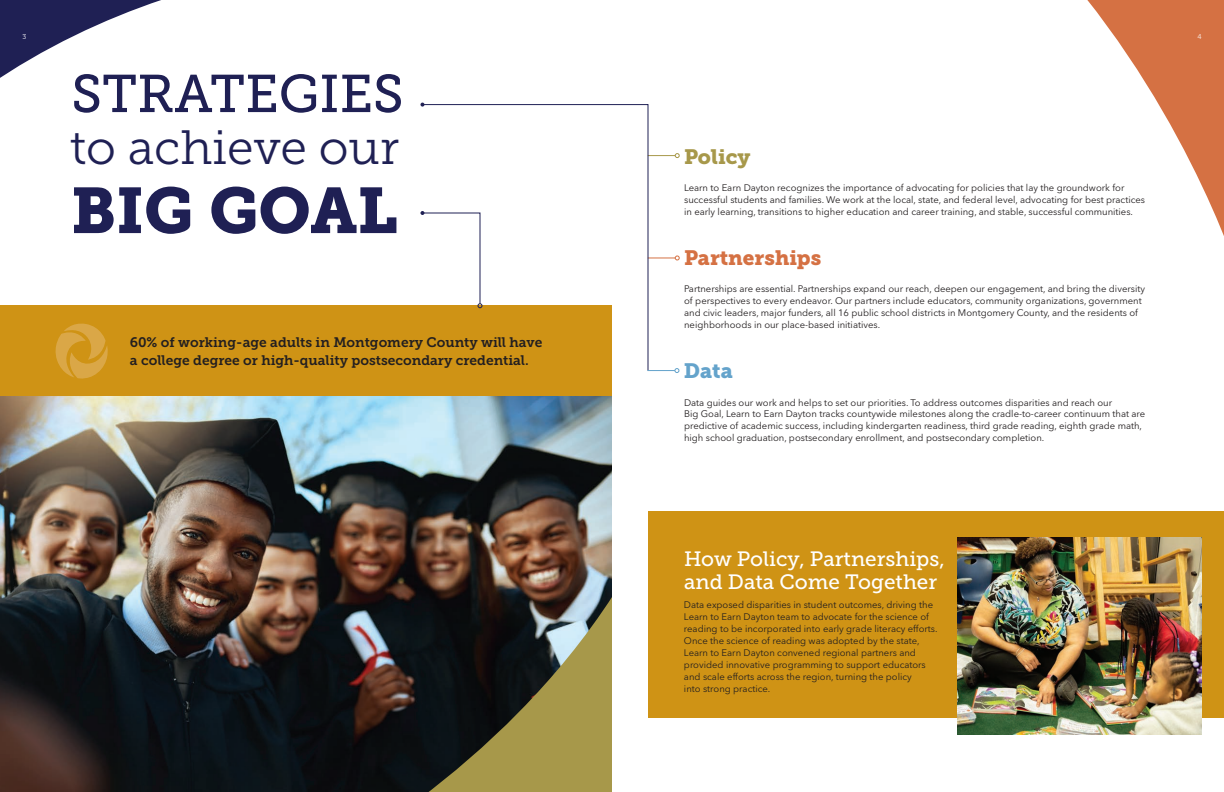
<style>
.page{position:relative;width:1224px;height:792px;background:#fff}
.page>*{position:absolute;margin:0;border:0;box-sizing:border-box;transform-origin:0 0}
.t1{font:64px "Museo Slab 900";color:#1f2054}
.t2{font:53px "Museo Slab 500";color:#1f2054}
.t3{font:48px "Museo Slab 300";color:#1f2054}
.t4{font:20.7px/23px "Museo Slab 500";color:#fff}
.t5{font:20.7px "Museo Slab 900";color:#d57143}
.t6{font:20.7px "Museo Slab 900";color:#a7984a}
.t7{font:20.7px "Museo Slab 900";color:#64a3cb}
.t8{font:13.7px/17.2px "Museo Slab 700";color:#231f20}
.t9{font:9.5px/12px "Avenir Next LT Pro";color:#231f20}
.t10{font:7px "Museo Slab 500";color:#fff}
</style>
<div class="page">
<div style="left:648px;top:512px;width:576px;height:206px;background:#cf9315"></div>
<img style="left:0;top:396px;width:612px;height:396px">
<svg style="left:0;top:0;width:161px;height:78px"></svg>
<svg style="left:489px;top:584px;width:123px;height:208px;background:#766f45"></svg>
<svg style="left:407px;top:584px;width:82px;height:208px;background:#1b1c17"></svg>
<svg style="left:1087px;top:0;width:137px;height:236px"></svg>
<img style="left:958px;top:537px;width:243px;height:197px">
<div style="left:0;top:306px;width:612px;height:90px;background:#cf9315"></div>
<svg style="left:55px;top:323px;width:53px;height:56px"></svg>
<svg style="left:649px;top:153px;width:31px;height:5px"></svg>
<svg style="left:649px;top:255px;width:31px;height:5px"></svg>
<svg style="left:424px;top:104px;width:225px;height:264px"></svg>
<svg style="left:420px;top:103px;width:4px;height:4px"></svg>
<svg style="left:420px;top:211px;width:62px;height:97px"></svg>
<svg style="left:647px;top:368px;width:32px;height:5px"></svg>
<p class="t10" style="left:22px;top:32px;width:5px">3</p>
<p class="t10" style="left:1198px;top:32px;width:6px">4</p>
<h2 class="t2" style="left:71px;top:64px;width:334px">STRATEGIES</h2>
<h3 class="t3" style="left:70px;top:121px;width:331px">to achieve our</h3>
<h1 class="t1" style="left:71px;top:174px;width:328px">BIG GOAL</h1>
<h3 class="t8" style="left:130px;top:334px;width:414px">60% of working-age adults in Montgomery County will have a college degree or high-quality postsecondary credential.</h3>
<h3 class="t6" style="left:684px;top:145px;width:68px">Policy</h3>
<p class="t9" style="left:684px;top:182px;width:463px">Learn to Earn Dayton recognizes the importance of advocating for policies that lay the groundwork for successful students and families. We work at the local, state, and federal level, advocating for best practices in early learning, transitions to higher education and career training, and stable, successful communities.</p>
<h3 class="t5" style="left:684px;top:246px;width:139px">Partnerships</h3>
<p class="t9" style="left:684px;top:283px;width:463px">Partnerships are essential. Partnerships expand our reach, deepen our engagement, and bring the diversity of perspectives to every endeavor. Our partners include educators, community organizations, government and civic leaders, major funders, all 16 public school districts in Montgomery County, and the residents of neighborhoods in our place-based initiatives.</p>
<h3 class="t7" style="left:684px;top:359px;width:50px">Data</h3>
<p class="t9" style="left:684px;top:396px;width:463px">Data guides our work and helps to set our priorities. To address outcomes disparities and reach our<br>Big Goal, Learn to Earn Dayton tracks countywide milestones along the cradle-to-career continuum that are predictive of academic success, including kindergarten readiness, third grade reading, eighth grade math, high school graduation, postsecondary enrollment, and postsecondary completion.</p>
<h3 class="t4" style="left:684px;top:548px;width:262px">How Policy, Partnerships, and Data Come Together</h3>
<p class="t9" style="left:684px;top:599px;width:255px">Data exposed disparities in student outcomes, driving the Learn to Earn Dayton team to advocate for the science of reading to be incorporated into early grade literacy efforts.<br>Once the science of reading was adopted by the state, Learn to Earn Dayton convened regional partners and provided innovative programming to support educators and scale efforts across the region, turning the policy<br>into strong practice.</p>
</div>
